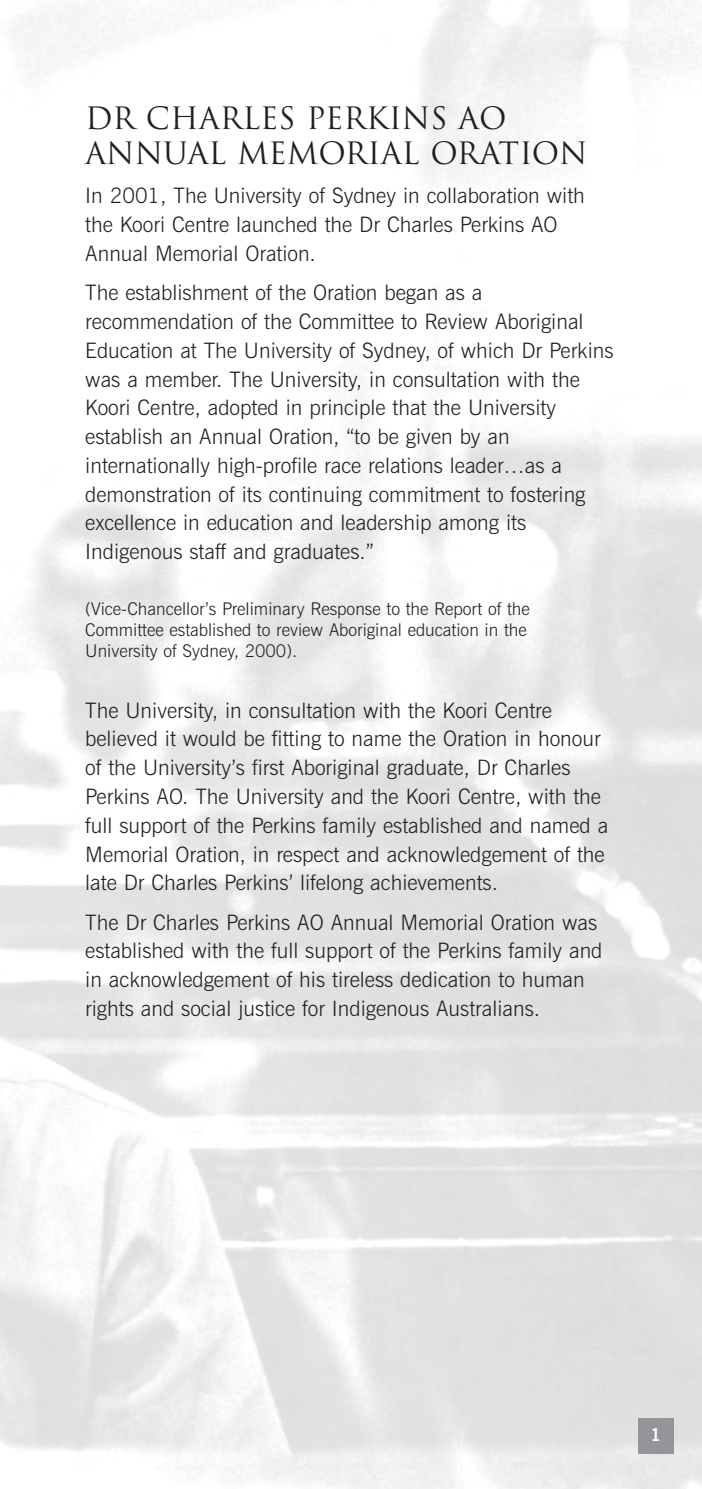
<style>
.page{position:relative;width:702px;height:1489px;background:#fff}
.page>*{position:absolute;margin:0;border:0;box-sizing:border-box;transform-origin:0 0}
.t1{font:30px/35px "Trajan";color:#231f20}
.t2{font:300 21.25px/28.8px "News Gothic BT";color:#231f20}
.t3{font:300 17.5px/21px "News Gothic BT";color:#231f20}
.t4{font:700 17.5px "News Gothic BT";color:#fff}
</style>
<div class="page">
<div style="left:638px;top:1417px;width:35px;height:36px;background:#939598"></div>
<h1 class="t1" style="left:85px;top:101px;width:503px">DR CHARLES PERKINS AO<br>ANNUAL MEMORIAL ORATION</h1>
<p class="t2" style="left:85px;top:183px;width:501px">In 2001, The University of Sydney in collaboration with the Koori Centre launched the Dr Charles Perkins AO<br>Annual Memorial Oration.</p>
<p class="t2" style="left:85px;top:280px;width:529px">The establishment of the Oration began as a recommendation of the Committee to Review Aboriginal Education at The University of Sydney, of which Dr Perkins was a member. The University, in consultation with the Koori Centre, adopted in principle that the University establish an Annual Oration, “to be given by an internationally high-profile race relations leader…as a demonstration of its continuing commitment to fostering excellence in education and leadership among its Indigenous staff and graduates.”</p>
<p class="t3" style="left:85px;top:600px;width:446px">(Vice-Chancellor’s Preliminary Response to the Report of the<br>Committee established to review Aboriginal education in the<br>University of Sydney, 2000).</p>
<p class="t2" style="left:85px;top:697px;width:524px">The University, in consultation with the Koori Centre believed it would be fitting to name the Oration in honour of the University’s first Aboriginal graduate, Dr Charles Perkins AO. The University and the Koori Centre, with the full support of the Perkins family established and named a Memorial Oration, in respect and acknowledgement of the late Dr Charles Perkins’ lifelong achievements.</p>
<p class="t2" style="left:85px;top:909px;width:518px">The Dr Charles Perkins AO Annual Memorial Oration was established with the full support of the Perkins family and in acknowledgement of his tireless dedication to human rights and social justice for Indigenous Australians.</p>
<p class="t4" style="left:650px;top:1427px;width:12px">1</p>
</div>
